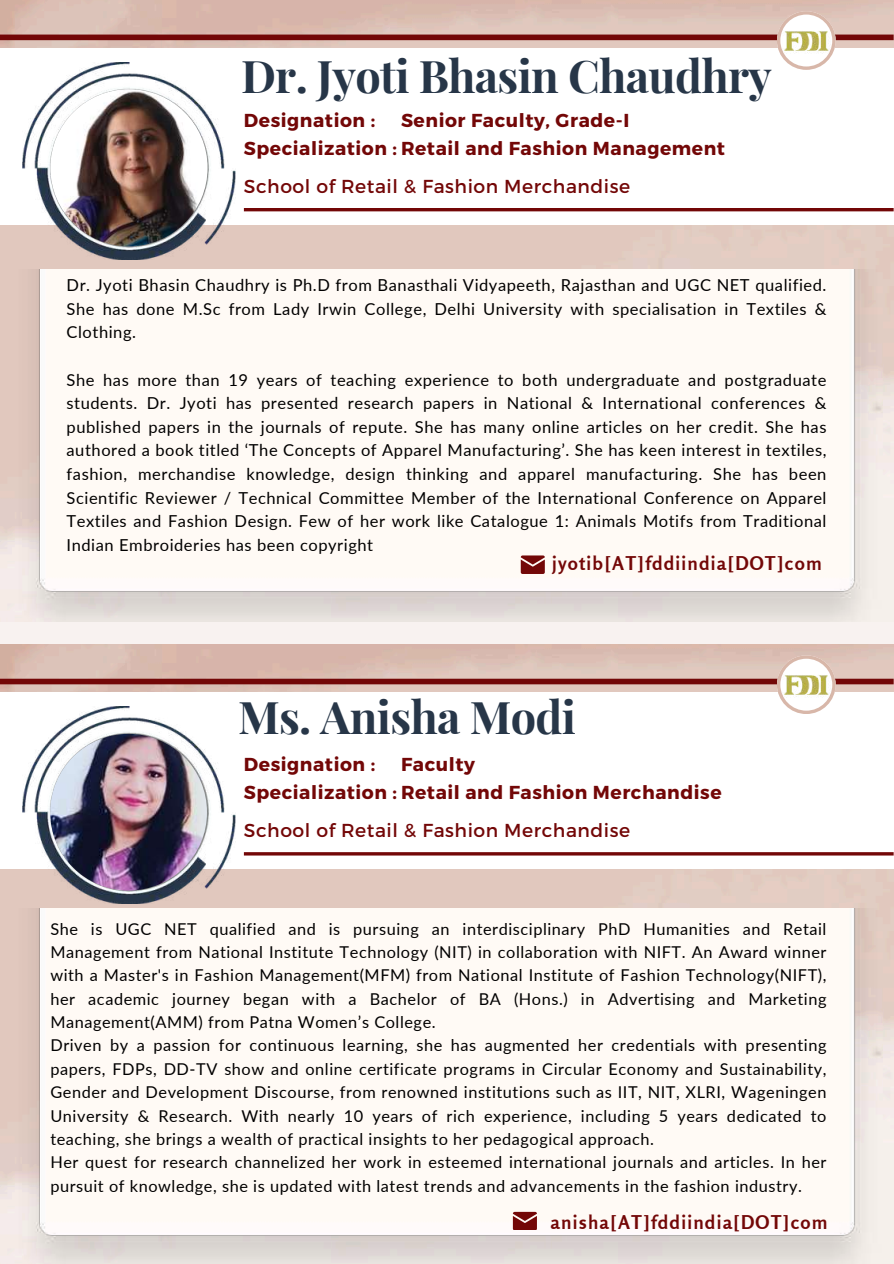
<style>
.page{position:relative;width:894px;height:1264px;background:#fff}
.page>*{position:absolute;margin:0;border:0;box-sizing:border-box;transform-origin:0 0}
.t1{font:700 45px "Playfair Display";letter-spacing:-.015em;color:#273648}
.t2{font:700 18.9px "Rosario";letter-spacing:.065em;color:#730707}
.t3{font:700 18.75px/28.2px "Montserrat";letter-spacing:.03em;color:#730707}
.t4{font:18.75px "Montserrat";letter-spacing:.03em;color:#730707}
.t5{font:16.5px/23.7px "Lato";letter-spacing:.035em;color:#000;text-align:justify}
.t6{font:16.35px/23.4px "Lato";letter-spacing:.035em;color:#000}
</style>
<div class="page">
<img style="left:0;top:0;width:893px;height:269px">
<img style="left:0;top:644px;width:893px;height:264px">
<div style="left:0;top:48px;width:893px;height:177px;background:#fff"></div>
<div style="left:0;top:692px;width:893px;height:176px;background:#fff"></div>
<hr style="left:244px;top:208px;width:649px;height:3px;background:#730707">
<hr style="left:244px;top:852px;width:649px;height:3px;background:#730707">
<div style="left:0;top:35px;width:893px;height:5px;background:#730707"></div>
<div style="left:0;top:678px;width:893px;height:6px;background:#730707"></div>
<img style="left:22px;top:62px;width:213px;height:197px">
<img style="left:22px;top:706px;width:213px;height:197px">
<img style="left:50px;top:89px;width:157px;height:157px;border-radius:50%">
<img style="left:50px;top:734px;width:157px;height:156px;border-radius:50%">
<svg style="left:776px;top:11px;width:59px;height:59px"></svg>
<img style="left:779px;top:23px;width:51px;height:36px">
<svg style="left:776px;top:655px;width:59px;height:59px"></svg>
<img style="left:779px;top:667px;width:51px;height:36px">
<img style="left:0;top:269px;width:893px;height:352px">
<img style="left:0;top:908px;width:893px;height:355px">
<svg style="left:520px;top:555px;width:24px;height:18px"></svg>
<svg style="left:512px;top:1211px;width:24px;height:18px"></svg>
<h1 class="t1" style="left:241px;top:44px;width:532px">Dr. Jyoti Bhasin Chaudhry</h1>
<p class="t3" style="left:244px;top:105px;width:482px">Designation :<br>Specialization : Retail and Fashion Management</p>
<p class="t3" style="left:401px;top:105px;width:230px">Senior Faculty, Grade-I</p>
<p class="t4" style="left:244px;top:174px;width:388px">School of Retail &amp; Fashion Merchandise</p>
<p class="t5" style="left:67px;top:273px;width:761px">Dr. Jyoti Bhasin Chaudhry is Ph.D from Banasthali Vidyapeeth, Rajasthan and UGC NET qualified.<br>She has done M.Sc from Lady Irwin College, Delhi University with specialisation in Textiles &amp; Clothing.</p>
<p class="t5" style="left:67px;top:367px;width:761px">She has more than 19 years of teaching experience to both undergraduate and postgraduate students. Dr. Jyoti has presented research papers in National &amp; International conferences &amp; published papers in the journals of repute. She has many online articles on her credit. She has authored a book titled ‘The Concepts of Apparel Manufacturing’. She has keen interest in textiles, fashion, merchandise knowledge, design thinking and apparel manufacturing. She has been Scientific Reviewer / Technical Committee Member of the International Conference on Apparel Textiles and Fashion Design. Few of her work like Catalogue 1: Animals Motifs from Traditional Indian Embroideries has been copyright</p>
<p class="t2" style="left:552px;top:551px;width:271px">jyotib[AT]fddiindia[DOT]com</p>
<h1 class="t1" style="left:238px;top:685px;width:339px">Ms. Anisha Modi</h1>
<p class="t3" style="left:244px;top:749px;width:479px">Designation :<br>Specialization : Retail and Fashion Merchandise</p>
<p class="t3" style="left:401px;top:749px;width:75px">Faculty</p>
<p class="t4" style="left:244px;top:818px;width:388px">School of Retail &amp; Fashion Merchandise</p>
<p class="t6" style="left:50px;top:916px;width:777px">She is UGC NET qualified and is pursuing an interdisciplinary PhD Humanities and Retail Management from National Institute Technology (NIT) in collaboration with NIFT. An Award winner with a Master's in Fashion Management(MFM) from National Institute of Fashion Technology(NIFT), her academic journey began with a Bachelor of BA (Hons.) in Advertising and Marketing Management(AMM) from Patna Women’s College.<br>Driven by a passion for continuous learning, she has augmented her credentials with presenting papers, FDPs, DD-TV show and online certificate programs in Circular Economy and Sustainability, Gender and Development Discourse, from renowned institutions such as IIT, NIT, XLRI, Wageningen University &amp; Research. With nearly 10 years of rich experience, including 5 years dedicated to teaching, she brings a wealth of practical insights to her pedagogical approach.<br>Her quest for research channelized her work in esteemed international journals and articles. In her pursuit of knowledge, she is updated with latest trends and advancements in the fashion industry.</p>
<p class="t2" style="left:550px;top:1210px;width:278px">anisha[AT]fddiindia[DOT]com</p>
</div>
